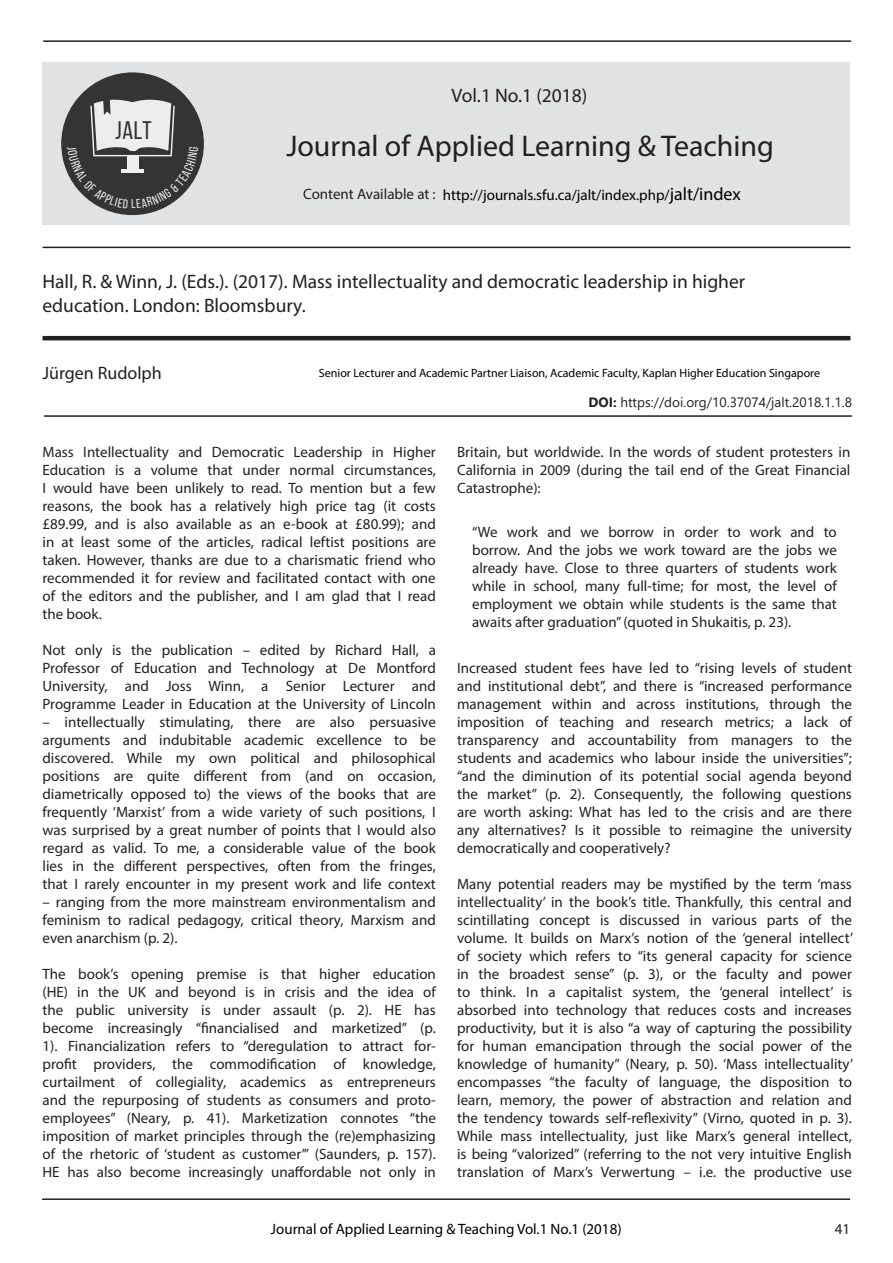
<style>
.page{position:relative;width:893px;height:1263px;background:#fff}
.page>*{position:absolute;margin:0;border:0;box-sizing:border-box;transform-origin:0 0}
.t1{font:30px "Myriad Pro";color:#231f20}
.t2{font:25.5px "Bebas Neue";color:#343434}
.t3{font:19.5px/23.4px "Myriad Pro";color:#231f20}
.t4{font:18px "Myriad Pro";color:#231f20}
.t5{font:15px/18px "Myriad Pro";color:#231f20;text-align:justify}
.t6{font:15px "Myriad Pro";color:#000}
.t7{font:13.5px "Segoe UI";color:#231f20}
.t8{font:12px "Myriad Pro";color:#000}
.s1{font-size:18px}
.s2{font-weight:700}
</style>
<div class="page">
<hr style="left:42px;top:1198px;width:808px;height:2px;background:#231f20">
<hr style="left:43px;top:336px;width:807px;height:4px;background:#231f20">
<hr style="left:44px;top:415px;width:808px;height:2px;background:#231f20">
<hr style="left:43px;top:247px;width:807px;height:1px;background:#231f20">
<div style="left:42px;top:62px;width:808px;height:162px;background:#e1e2e4"></div>
<hr style="left:43px;top:40px;width:808px;height:2px;background:#231f20">
<div style="left:61px;top:72px;width:143px;height:143px;background:#343434;border-radius:50%"></div>
<svg style="left:67px;top:98px;width:131px;height:110px"></svg>
<p class="t2" style="left:115px;top:116px;width:38px">JALT</p>
<p class="t3" style="left:452px;top:83px;width:137px">Vol.1 No.1 (2018)</p>
<p class="t1" style="left:286px;top:127px;width:489px">Journal of Applied Learning &amp; Teaching</p>
<p class="t5" style="left:303px;top:185px;width:134px">Content Available at :</p>
<p class="t6" style="left:443px;top:185px;width:299px">http://journals.sfu.ca/jalt/index.php/<span class="s1">jalt/index</span></p>
<p class="t3" style="left:43px;top:270px;width:704px">Hall, R. &amp; Winn, J. (Eds.). (2017). Mass intellectuality and democratic leadership in higher education. London: Bloomsbury.</p>
<p class="t4" style="left:43px;top:362px;width:121px">Jürgen Rudolph</p>
<p class="t8" style="left:319px;top:365px;width:503px">Senior Lecturer and Academic Partner Liaison, Academic Faculty, Kaplan Higher Education Singapore</p>
<p class="t5" style="left:43px;top:442px;width:395px">Mass Intellectuality and Democratic Leadership in Higher Education is a volume that under normal circumstances, I would have been unlikely to read. To mention but a few reasons, the book has a relatively high price tag (it costs £89.99, and is also available as an e-book at £80.99); and in at least some of the articles, radical leftist positions are taken. However, thanks are due to a charismatic friend who recommended it for review and facilitated contact with one of the editors and the publisher, and I am glad that I read the book.</p>
<p class="t5" style="left:43px;top:640px;width:395px">Not only is the publication – edited by Richard Hall, a Professor of Education and Technology at De Montford University, and Joss Winn, a Senior Lecturer and Programme Leader in Education at the University of Lincoln</p>
<p class="t5" style="left:43px;top:712px;width:395px">– intellectually stimulating, there are also persuasive arguments and indubitable academic excellence to be discovered. While my own political and philosophical positions are quite different from (and on occasion, diametrically opposed to) the views of the books that are frequently ‘Marxist’ from a wide variety of such positions, I was surprised by a great number of points that I would also regard as valid. To me, a considerable value of the book lies in the different perspectives, often from the fringes, that I rarely encounter in my present work and life context</p>
<p class="t5" style="left:43px;top:892px;width:395px">– ranging from the more mainstream environmentalism and feminism to radical pedagogy, critical theory, Marxism and even anarchism (p. 2).</p>
<p class="t5" style="left:43px;top:964px;width:395px">The book’s opening premise is that higher education (HE) in the UK and beyond is in crisis and the idea of the public university is under assault (p. 2). HE has become increasingly “financialised and marketized” (p.<br>1). Financialization refers to “deregulation to attract for&shy;profit providers, the commodification of knowledge, curtailment of collegiality, academics as entrepreneurs and the repurposing of students as consumers and proto&shy;employees” (Neary, p. 41). Marketization connotes “the imposition of market principles through the (re)emphasizing of the rhetoric of ‘student as customer’” (Saunders, p. 157).<br>HE has also become increasingly unaffordable not only in</p>
<p class="t7" style="left:588px;top:390px;width:265px"><span class="s2">DOI:</span> https://doi.org/10.37074/jalt.2018.1.1.8</p>
<p class="t5" style="left:457px;top:442px;width:395px">Britain, but worldwide. In the words of student protesters in California in 2009 (during the tail end of the Great Financial Catastrophe):</p>
<p class="t5" style="left:472px;top:523px;width:366px">“We work and we borrow in order to work and to borrow. And the jobs we work toward are the jobs we already have. Close to three quarters of students work while in school, many full-time; for most, the level of employment we obtain while students is the same that awaits after graduation” (quoted in Shukaitis, p. 23).</p>
<p class="t5" style="left:457px;top:659px;width:396px">Increased student fees have led to “rising levels of student and institutional debt”, and there is “increased performance management within and across institutions, through the imposition of teaching and research metrics; a lack of transparency and accountability from managers to the students and academics who labour inside the universities”; “and the diminution of its potential social agenda beyond the market” (p. 2). Consequently, the following questions are worth asking: What has led to the crisis and are there any alternatives? Is it possible to reimagine the university democratically and cooperatively?</p>
<p class="t5" style="left:457px;top:875px;width:398px">Many potential readers may be mystified by the term ‘mass intellectuality’ in the book’s title. Thankfully, this central and scintillating concept is discussed in various parts of the volume. It builds on Marx’s notion of the ‘general intellect’ of society which refers to “its general capacity for science in the broadest sense” (p. 3), or the faculty and power to think. In a capitalist system, the ‘general intellect’ is absorbed into technology that reduces costs and increases productivity, but it is also “a way of capturing the possibility for human emancipation through the social power of the knowledge of humanity” (Neary, p. 50). ‘Mass intellectuality’ encompasses “the faculty of language, the disposition to learn, memory, the power of abstraction and relation and the tendency towards self-reflexivity” (Virno, quoted in p. 3).<br>While mass intellectuality, just like Marx’s general intellect, is being “valorized” (referring to the not very intuitive English translation of Marx’s Verwertung – i.e. the productive use</p>
<p class="t6" style="left:271px;top:1220px;width:352px">Journal of Applied Learning &amp; Teaching Vol.1 No.1 (2018)</p>
<p class="t5" style="left:835px;top:1220px;width:17px">41</p>
</div>
